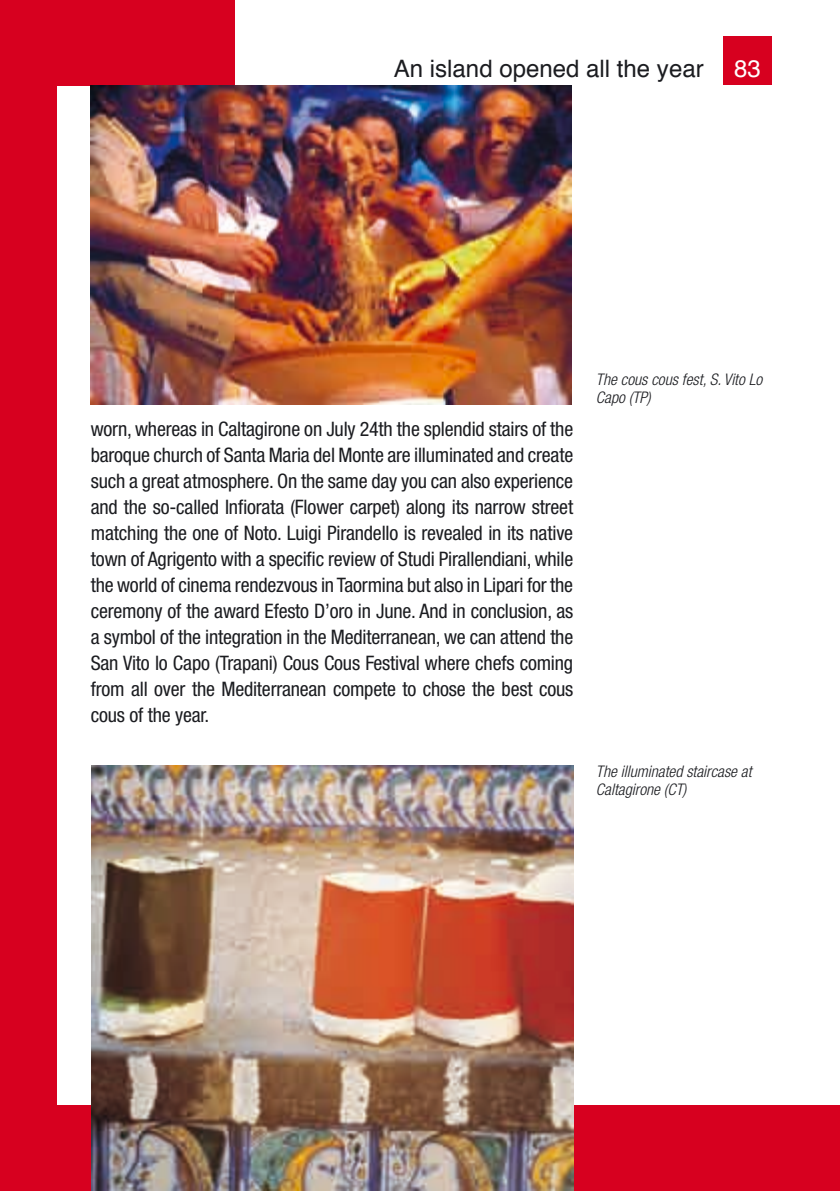
<style>
.page{position:relative;width:840px;height:1191px;background:#fff}
.page>*{position:absolute;margin:0;border:0;box-sizing:border-box;transform-origin:0 0}
.t1{font:24px "Helvetica";color:#1b1c20}
.t2{font:24px "Helvetica";color:#fff}
.t3{font:condensed 20px/26px "Helvetica Neue";letter-spacing:-.01em;color:#1b1c20;text-align:justify}
.t4{font:italic 300 condensed 16px/18px "Helvetica Neue";color:#1b1c20}
</style>
<div class="page">
<div style="left:0;top:0;width:234px;height:85px;background:#d7001f"></div>
<div style="left:0;top:0;width:57px;height:1183px;background:#d7001f"></div>
<div style="left:723px;top:37px;width:48px;height:48px;background:#d7001f"></div>
<div style="left:0;top:1106px;width:839px;height:85px;background:#d7001f"></div>
<img style="left:91px;top:85px;width:480px;height:319px">
<img style="left:91px;top:765px;width:482px;height:426px">
<p class="t1" style="left:393px;top:50px;width:311px">An island opened all the year</p>
<p class="t2" style="left:733px;top:50px;width:28px">83</p>
<p class="t3" style="left:91px;top:415px;width:483px">worn, whereas in Caltagirone on July 24th the splendid stairs of the baroque church of Santa Maria del Monte are illuminated and create such a great atmosphere. On the same day you can also experience and the so-called Infiorata (Flower carpet) along its narrow street matching the one of Noto. Luigi Pirandello is revealed in its native town of Agrigento with a specific review of Studi Pirallendiani, while the world of cinema rendezvous in Taormina but also in Lipari for the ceremony of the award Efesto D’oro in June. And in conclusion, as a symbol of the integration in the Mediterranean, we can attend the San Vito lo Capo (Trapani) Cous Cous Festival where chefs coming from all over the Mediterranean compete to chose the best cous cous of the year.</p>
<p class="t4" style="left:595px;top:370px;width:168px">The cous cous fest, S. Vito Lo<br>Capo (TP)</p>
<p class="t4" style="left:595px;top:762px;width:157px">The illuminated staircase at<br>Caltagirone (CT)</p>
</div>
